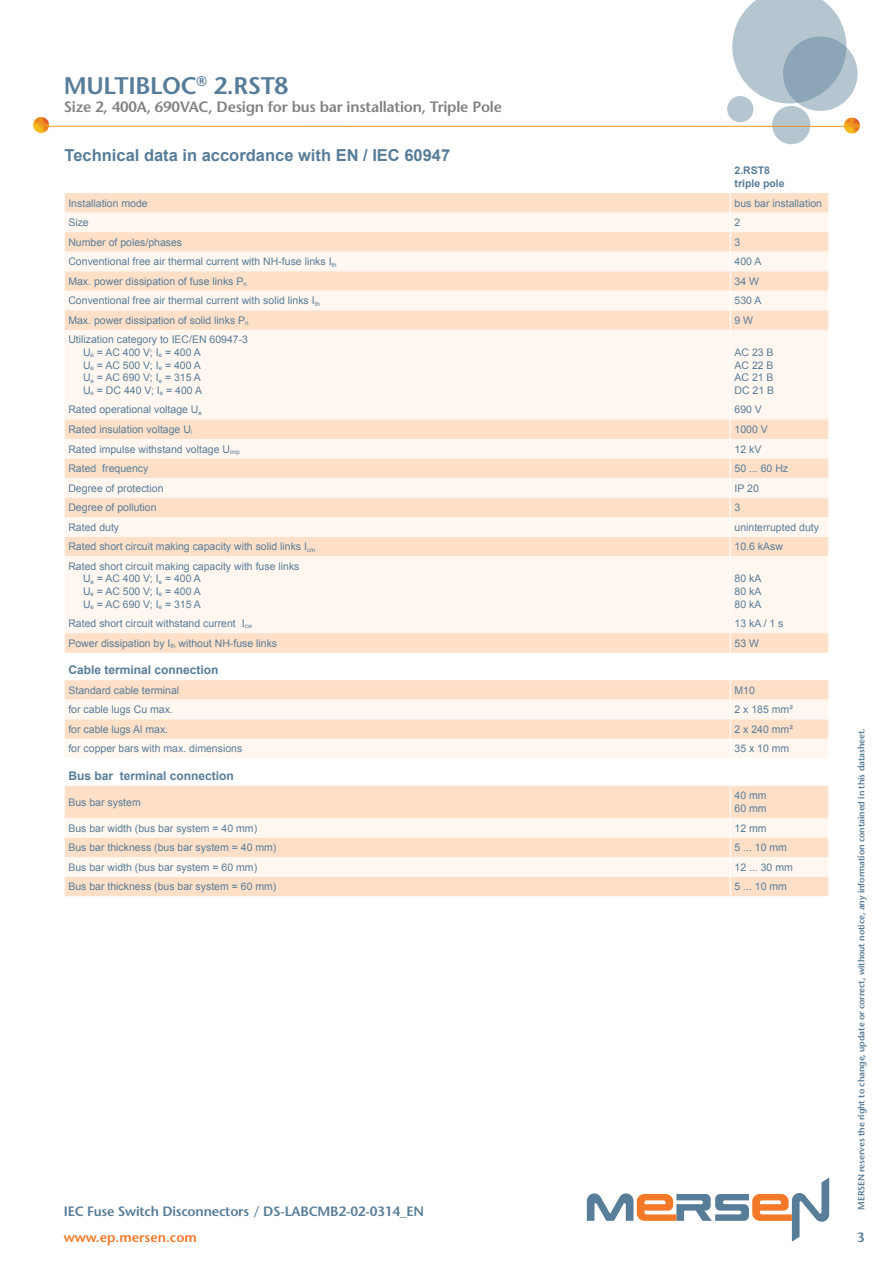
<style>
.page{position:relative;width:893px;height:1263px;background:#fff}
.page>*{position:absolute;margin:0;border:0;box-sizing:border-box;transform-origin:0 0}
.t1{font:600 24px "Stone Sans Std";letter-spacing:-.015em;color:#587d98}
.t2{font:700 16.5px "Arial";color:#587d98}
.t3{font:600 15px "Stone Sans Std";letter-spacing:-.015em;color:#808285}
.t4{font:600 13.5px "Stone Sans Std";letter-spacing:-.015em;color:#587d98}
.t5{font:600 13.5px "Stone Sans Std";color:#f47929}
.t6{font:700 12px "Arial";color:#587d98}
.t7{font:10.5px/12.6px "Arial";color:#587d98}
.t8{font:700 10.5px/12.6px "Arial";color:#587d98}
.t9{font:600 9px "Stone Sans Std";letter-spacing:-.015em;color:#587d98}
</style>
<div class="page">
<svg style="left:587px;top:1177px;width:242px;height:65px"></svg>
<div style="left:65px;top:193px;width:763px;height:703px;background:#fee0c9"></div>
<svg style="left:65px;top:213px;width:763px;height:664px;fill:#fff7f0"></svg>
<svg style="left:64px;top:193px;width:1px;height:137px"></svg>
<svg style="left:730px;top:193px;width:1px;height:137px"></svg>
<svg style="left:828px;top:193px;width:1px;height:137px"></svg>
<hr style="left:730px;top:330px;width:1px;height:70px;background:#fff">
<svg style="left:64px;top:419px;width:1px;height:137px"></svg>
<svg style="left:730px;top:400px;width:1px;height:156px"></svg>
<svg style="left:828px;top:419px;width:1px;height:137px"></svg>
<hr style="left:730px;top:556px;width:1px;height:58px;background:#fff">
<svg style="left:730px;top:614px;width:1px;height:39px"></svg>
<svg style="left:730px;top:680px;width:1px;height:78px"></svg>
<svg style="left:64px;top:633px;width:1px;height:106px"></svg>
<svg style="left:828px;top:633px;width:1px;height:106px"></svg>
<hr style="left:730px;top:786px;width:1px;height:32px;background:#fff">
<svg style="left:64px;top:838px;width:1px;height:58px"></svg>
<svg style="left:730px;top:818px;width:1px;height:78px"></svg>
<svg style="left:828px;top:838px;width:1px;height:58px"></svg>
<svg style="left:732px;top:0;width:114px;height:103px"></svg>
<svg style="left:783px;top:36px;width:74px;height:75px;background:#99afbf"></svg>
<div style="left:772px;top:106px;width:38px;height:38px;background:#b6c6d1;border-radius:50%"></div>
<div style="left:727px;top:96px;width:26px;height:26px;background:#b6c6d1;border-radius:50%"></div>
<svg style="left:844px;top:118px;width:16px;height:16px"></svg>
<hr style="left:47px;top:126px;width:802px;height:1px;background:#ee9321">
<svg style="left:33px;top:117px;width:16px;height:16px"></svg>
<h1 class="t1" style="left:64px;top:71px;width:226px">MULTIBLOC<sup>®</sup> 2.RST8</h1>
<h3 class="t3" style="left:64px;top:98px;width:440px">Size 2, 400A, 690VAC, Design for bus bar installation, Triple Pole</h3>
<h2 class="t2" style="left:65px;top:144px;width:387px">Technical data in accordance with EN / IEC 60947</h2>
<p class="t8" style="left:734px;top:165px;width:52px">2.RST8 triple pole</p>
<p class="t7" style="left:68px;top:197px;width:81px">Installation mode</p>
<p class="t7" style="left:734px;top:197px;width:89px">bus bar installation</p>
<p class="t7" style="left:68px;top:216px;width:22px">Size</p>
<p class="t7" style="left:734px;top:216px;width:7px">2</p>
<p class="t7" style="left:68px;top:236px;width:115px">Number of poles/phases</p>
<p class="t7" style="left:734px;top:236px;width:7px">3</p>
<p class="t7" style="left:68px;top:255px;width:270px">Conventional free air thermal current with NH-fuse links I<sub>th</sub></p>
<p class="t7" style="left:734px;top:255px;width:28px">400 A</p>
<p class="t7" style="left:68px;top:275px;width:180px">Max. power dissipation of fuse links P<sub>n</sub></p>
<p class="t7" style="left:734px;top:275px;width:26px">34 W</p>
<p class="t7" style="left:68px;top:294px;width:253px">Conventional free air thermal current with solid links I<sub>th</sub></p>
<p class="t7" style="left:734px;top:294px;width:28px">530 A</p>
<p class="t7" style="left:68px;top:314px;width:182px">Max. power dissipation of solid links P<sub>n</sub></p>
<p class="t7" style="left:734px;top:314px;width:20px">9 W</p>
<p class="t7" style="left:83px;top:334px;width:167px;text-indent:-15px">Utilization category to IEC/EN 60947-3<br>U<sub>e</sub> = AC 400 V; I<sub>e</sub> = 400 A<br>U<sub>e</sub> = AC 500 V; I<sub>e</sub> = 400 A<br>U<sub>e</sub> = AC 690 V; I<sub>e</sub> = 315 A<br>U<sub>e</sub> = DC 440 V; I<sub>e</sub> = 400 A</p>
<p class="t7" style="left:734px;top:346px;width:41px;text-align:justify">AC 23 B AC 22 B AC 21 B DC 21 B</p>
<p class="t7" style="left:68px;top:404px;width:135px">Rated operational voltage U<sub>e</sub></p>
<p class="t7" style="left:734px;top:404px;width:29px">690 V</p>
<p class="t7" style="left:68px;top:423px;width:125px">Rated insulation voltage U<sub>i</sub></p>
<p class="t7" style="left:734px;top:423px;width:35px">1000 V</p>
<p class="t7" style="left:68px;top:443px;width:173px">Rated impulse withstand voltage U<sub>imp</sub></p>
<p class="t7" style="left:734px;top:443px;width:28px">12 kV</p>
<p class="t7" style="left:68px;top:462px;width:81px">Rated frequency</p>
<p class="t7" style="left:734px;top:462px;width:55px">50 ... 60 Hz</p>
<p class="t7" style="left:68px;top:482px;width:97px">Degree of protection</p>
<p class="t7" style="left:734px;top:482px;width:26px">IP 20</p>
<p class="t7" style="left:68px;top:501px;width:90px">Degree of pollution</p>
<p class="t7" style="left:734px;top:501px;width:7px">3</p>
<p class="t7" style="left:68px;top:521px;width:52px">Rated duty</p>
<p class="t7" style="left:734px;top:521px;width:86px">uninterrupted duty</p>
<p class="t7" style="left:68px;top:540px;width:248px">Rated short circuit making capacity with solid links I<sub>cm</sub></p>
<p class="t7" style="left:734px;top:540px;width:50px">10.6 kAsw</p>
<p class="t7" style="left:83px;top:560px;width:218px;text-indent:-15px">Rated short circuit making capacity with fuse links<br>U<sub>e</sub> = AC 400 V; I<sub>e</sub> = 400 A<br>U<sub>e</sub> = AC 500 V; I<sub>e</sub> = 400 A<br>U<sub>e</sub> = AC 690 V; I<sub>e</sub> = 315 A</p>
<p class="t7" style="left:734px;top:573px;width:28px;text-align:justify">80 kA 80 kA 80 kA</p>
<p class="t7" style="left:68px;top:617px;width:185px">Rated short circuit withstand current I<sub>cw</sub></p>
<p class="t7" style="left:734px;top:617px;width:51px">13 kA / 1 s</p>
<p class="t7" style="left:68px;top:637px;width:210px">Power dissipation by I<sub>th</sub> without NH-fuse links</p>
<p class="t7" style="left:734px;top:637px;width:26px">53 W</p>
<p class="t6" style="left:68px;top:662px;width:152px">Cable terminal connection</p>
<p class="t7" style="left:68px;top:684px;width:112px">Standard cable terminal</p>
<p class="t7" style="left:734px;top:684px;width:22px">M10</p>
<p class="t7" style="left:68px;top:703px;width:106px">for cable lugs Cu max.</p>
<p class="t7" style="left:734px;top:703px;width:60px">2 x 185 mm²</p>
<p class="t7" style="left:68px;top:723px;width:101px">for cable lugs Al max.</p>
<p class="t7" style="left:734px;top:723px;width:60px">2 x 240 mm²</p>
<p class="t7" style="left:68px;top:742px;width:175px">for copper bars with max. dimensions</p>
<p class="t7" style="left:734px;top:742px;width:56px">35 x 10 mm</p>
<p class="t6" style="left:68px;top:768px;width:167px">Bus bar terminal connection</p>
<p class="t7" style="left:68px;top:796px;width:74px">Bus bar system</p>
<p class="t7" style="left:734px;top:789px;width:34px">40 mm<br>60 mm</p>
<p class="t7" style="left:68px;top:822px;width:190px">Bus bar width (bus bar system = 40 mm)</p>
<p class="t7" style="left:734px;top:822px;width:34px">12 mm</p>
<p class="t7" style="left:68px;top:841px;width:210px">Bus bar thickness (bus bar system = 40 mm)</p>
<p class="t7" style="left:734px;top:841px;width:54px">5 ... 10 mm</p>
<p class="t7" style="left:68px;top:861px;width:190px">Bus bar width (bus bar system = 60 mm)</p>
<p class="t7" style="left:734px;top:861px;width:60px">12 ... 30 mm</p>
<p class="t7" style="left:68px;top:880px;width:210px">Bus bar thickness (bus bar system = 60 mm)</p>
<p class="t7" style="left:734px;top:880px;width:54px">5 ... 10 mm</p>
<p class="t9" style="left:856px;top:1209px;width:483px;rotate:-90deg">MERSEN reserves the right to change, update or correct, without notice, any information contained in this datasheet.</p>
<p class="t4" style="left:64px;top:1203px;width:362px">IEC Fuse Switch Disconnectors / DS-LABCMB2-02-0314_EN</p>
<p class="t5" style="left:64px;top:1229px;width:135px">www.ep.mersen.com</p>
<p class="t4" style="left:857px;top:1229px;width:9px">3</p>
</div>
